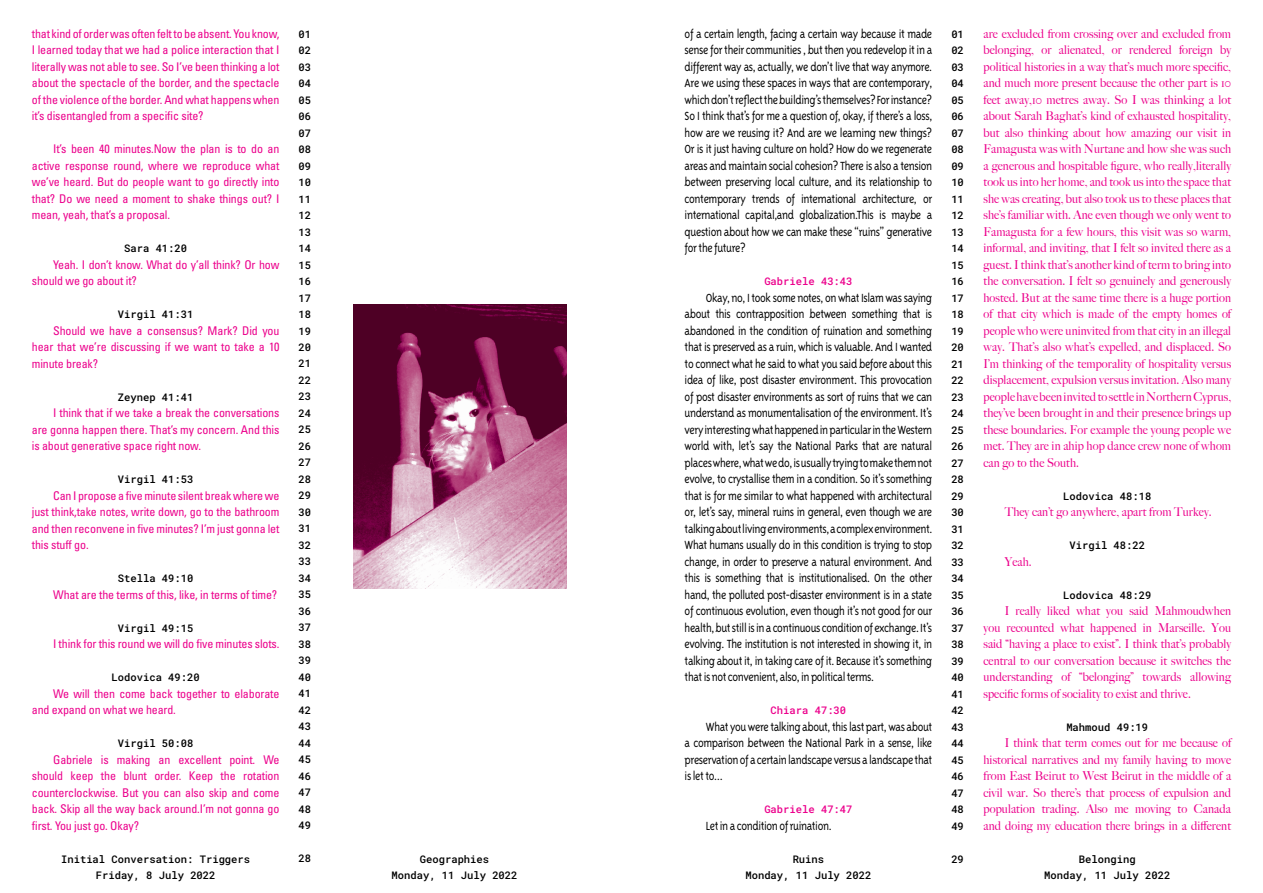
<style>
.page{position:relative;width:1263px;height:893px;background:#fff}
.page>*{position:absolute;margin:0;border:0;box-sizing:border-box;transform-origin:0 0}
.t1{font:300 13.58px/16.5px "Triplex Sans OT";letter-spacing:-.03em;color:#000;text-align:justify;scale:.88 1}
.t2{font:500 12.3px/16.5px "Big Caslon";letter-spacing:.01em;color:#ec008c;text-align:justify;scale:.94 1}
.t3{font:condensed 12px/16.5px "Univers LT Std";letter-spacing:-.01em;color:#ec008c;text-align:justify}
.t4{font:10.5px/16.5px "Roboto Mono";color:#000;text-align:center}
.t5{font:10.5px "Roboto Mono";color:#ec008c}
</style>
<div class="page">
<img style="left:354px;top:305px;width:212px;height:283px">
<p class="t1" style="left:685px;top:25px;width:283px">of a certain length, facing a certain way because it made sense for their communities , but then you redevelop it in a different way as, actually, we don’t live that way anymore.<br>Are we using these spaces in ways that are contemporary, which don’t reflect the building’s themselves? For instance?<br>So I think that’s for me a question of, okay, if there’s a loss, how are we reusing it? And are we learning new things?<br>Or is it just having culture on hold? How do we regenerate areas and maintain social cohesion? There is also a tension between preserving local culture, and its relationship to contemporary trends of international architecture, or international capital,and globalization.This is maybe a question about how we can make these “ruins” generative for the future?</p>
<p class="t5" style="left:764px;top:274px;width:90px">Gabriele 43:43</p>
<p class="t1" style="left:685px;top:289px;width:283px;text-indent:21px">Okay, no, I took some notes, on what Islam was saying about this contrapposition between something that is abandoned in the condition of ruination and something that is preserved as a ruin, which is valuable. And I wanted to connect what he said to what you said before about this idea of like, post disaster environment. This provocation of post disaster environments as sort of ruins that we can understand as monumentalisation of the environment. It’s very interesting what happened in particular in the Western world with, let’s say the National Parks that are natural places where, what we do, is usually trying to make them not evolve, to crystallise them in a condition. So it’s something that is for me similar to what happened with architectural or, let’s say, mineral ruins in general, even though we are talking about living environments, a complex environment.<br>What humans usually do in this condition is trying to stop change, in order to preserve a natural environment. And this is something that is institutionalised. On the other hand, the polluted post-disaster environment is in a state of continuous evolution, even though it’s not good for our health, but still is in a continuous condition of exchange. It’s evolving. The institution is not interested in showing it, in talking about it, in taking care of it. Because it’s something that is not convenient, also, in political terms.</p>
<p class="t5" style="left:771px;top:703px;width:77px">Chiara 47:30</p>
<p class="t1" style="left:685px;top:718px;width:283px;text-indent:21px">What you were talking about, this last part, was about a comparison between the National Park in a sense, like preservation of a certain landscape versus a landscape that is let to…</p>
<p class="t5" style="left:764px;top:802px;width:90px">Gabriele 47:47</p>
<p class="t1" style="left:706px;top:817px;width:144px">Let in a condition of ruination.</p>
<p class="t2" style="left:983px;top:25px;width:265px">are excluded from crossing over and excluded from belonging, or alienated, or rendered foreign by political histories in a way that’s much more specific, and much more present because the other part is 10 feet away,10 metres away. So I was thinking a lot about Sarah Baghat’s kind of exhausted hospitality, but also thinking about how amazing our visit in Famagusta was with Nurtane and how she was such a generous and hospitable figure, who really,literally took us into her home, and took us into the space that she was creating, but also took us to these places that she’s familiar with. Ane even though we only went to Famagusta for a few hours, this visit was so warm, informal, and inviting, that I felt so invited there as a guest. I think that’s another kind of term to bring into the conversation. I felt so genuinely and generously hosted. But at the same time there is a huge portion of that city which is made of the empty homes of people who were uninvited from that city in an illegal way. That’s also what’s expelled, and displaced. So I’m thinking of the temporality of hospitality versus displacement, expulsion versus invitation. Also many people have been invited to settle in Northern Cyprus, they’ve been brought in and their presence brings up these boundaries. For example the young people we met. They are in ahip hop dance crew none of whom can go to the South.</p>
<p class="t4" style="left:1063px;top:487px;width:90px">Lodovica 48:18</p>
<p class="t2" style="left:1005px;top:503px;width:222px">They can’t go anywhere, apart from Turkey.</p>
<p class="t4" style="left:1069px;top:537px;width:77px">Virgil 48:22</p>
<p class="t2" style="left:1005px;top:553px;width:30px">Yeah.</p>
<p class="t4" style="left:1063px;top:586px;width:90px">Lodovica 48:29</p>
<p class="t2" style="left:983px;top:602px;width:265px;text-indent:21px">I really liked what you said Mahmoudwhen you recounted what happened in Marseille. You said “having a place to exist”. I think that’s probably central to our conversation because it switches the understanding of “belonging” towards allowing specific forms of sociality to exist and thrive.</p>
<p class="t4" style="left:1066px;top:718px;width:83px">Mahmoud 49:19</p>
<p class="t2" style="left:983px;top:734px;width:265px;text-indent:21px">I think that term comes out for me because of historical narratives and my family having to move from East Beirut to West Beirut in the middle of a civil war. So there’s that process of expulsion and population trading. Also me moving to Canada and doing my education there brings in a different</p>
<p class="t3" style="left:32px;top:25px;width:249px">that kind of order was often felt to be absent. You know, I learned today that we had a police interaction that I literally was not able to see. So I’ve been thinking a lot about the spectacle of the border, and the spectacle of the violence of the border. And what happens when it’s disentangled from a specific site?</p>
<p class="t3" style="left:32px;top:141px;width:249px;text-indent:21px">It’s been 40 minutes.Now the plan is to do an active response round, where we reproduce what we’ve heard. But do people want to go directly into that? Do we need a moment to shake things out? I mean, yeah, that’s a proposal.</p>
<p class="t4" style="left:124px;top:240px;width:64px">Sara 41:20</p>
<p class="t3" style="left:32px;top:256px;width:249px;text-indent:21px">Yeah. I don’t know. What do y’all think? Or how should we go about it?</p>
<p class="t4" style="left:118px;top:306px;width:77px">Virgil 41:31</p>
<p class="t3" style="left:32px;top:322px;width:249px;text-indent:21px">Should we have a consensus? Mark? Did you hear that we’re discussing if we want to take a 10 minute break?</p>
<p class="t4" style="left:118px;top:388px;width:77px">Zeynep 41:41</p>
<p class="t3" style="left:32px;top:405px;width:249px;text-indent:21px">I think that if we take a break the conversations are gonna happen there. That’s my concern. And this is about generative space right now.</p>
<p class="t4" style="left:118px;top:471px;width:77px">Virgil 41:53</p>
<p class="t3" style="left:32px;top:487px;width:249px;text-indent:21px">Can I propose a five minute silent break where we just think,take notes, write down, go to the bathroom and then reconvene in five minutes? I’m just gonna let this stuff go.</p>
<p class="t4" style="left:118px;top:570px;width:77px">Stella 49:10</p>
<p class="t3" style="left:53px;top:586px;width:226px">What are the terms of this, like, in terms of time?</p>
<p class="t4" style="left:118px;top:619px;width:77px">Virgil 49:15</p>
<p class="t3" style="left:53px;top:636px;width:228px">I think for this round we will do five minutes slots.</p>
<p class="t4" style="left:112px;top:669px;width:90px">Lodovica 49:20</p>
<p class="t3" style="left:32px;top:685px;width:249px;text-indent:21px">We will then come back together to elaborate and expand on what we heard.</p>
<p class="t4" style="left:118px;top:735px;width:77px">Virgil 50:08</p>
<p class="t3" style="left:32px;top:751px;width:249px;text-indent:21px">Gabriele is making an excellent point. We should keep the blunt order. Keep the rotation counterclockwise. But you can also skip and come back. Skip all the way back around.I’m not gonna go first. You just go. Okay?</p>
<p class="t4" style="left:299px;top:25px;width:14px;text-align:justify">01<br>02<br>03<br>04<br>05<br>06<br>07<br>08<br>09<br>10<br>11<br>12<br>13<br>14<br>15<br>16<br>17<br>18<br>19<br>20<br>21<br>22<br>23<br>24<br>25<br>26<br>27<br>28<br>29<br>30<br>31<br>32<br>33<br>34<br>35<br>36<br>37<br>38<br>39<br>40<br>41<br>42<br>43<br>44<br>45<br>46<br>47<br>48<br>49</p>
<p class="t4" style="left:299px;top:850px;width:14px">28</p>
<p class="t4" style="left:951px;top:25px;width:14px;text-align:justify">01<br>02<br>03<br>04<br>05<br>06<br>07<br>08<br>09<br>10<br>11<br>12<br>13<br>14<br>15<br>16<br>17<br>18<br>19<br>20<br>21<br>22<br>23<br>24<br>25<br>26<br>27<br>28<br>29<br>30<br>31<br>32<br>33<br>34<br>35<br>36<br>37<br>38<br>39<br>40<br>41<br>42<br>43<br>44<br>45<br>46<br>47<br>48<br>49</p>
<p class="t4" style="left:951px;top:850px;width:14px">29</p>
<p class="t4" style="left:61px;top:850px;width:191px">Initial Conversation: Triggers<br>Friday, 8 July 2022</p>
<p class="t4" style="left:391px;top:850px;width:128px">Geographies<br>Monday, 11 July 2022</p>
<p class="t4" style="left:745px;top:850px;width:128px">Ruins<br>Monday, 11 July 2022</p>
<p class="t4" style="left:1044px;top:850px;width:127px">Belonging<br>Monday, 11 July 2022</p>
</div>
